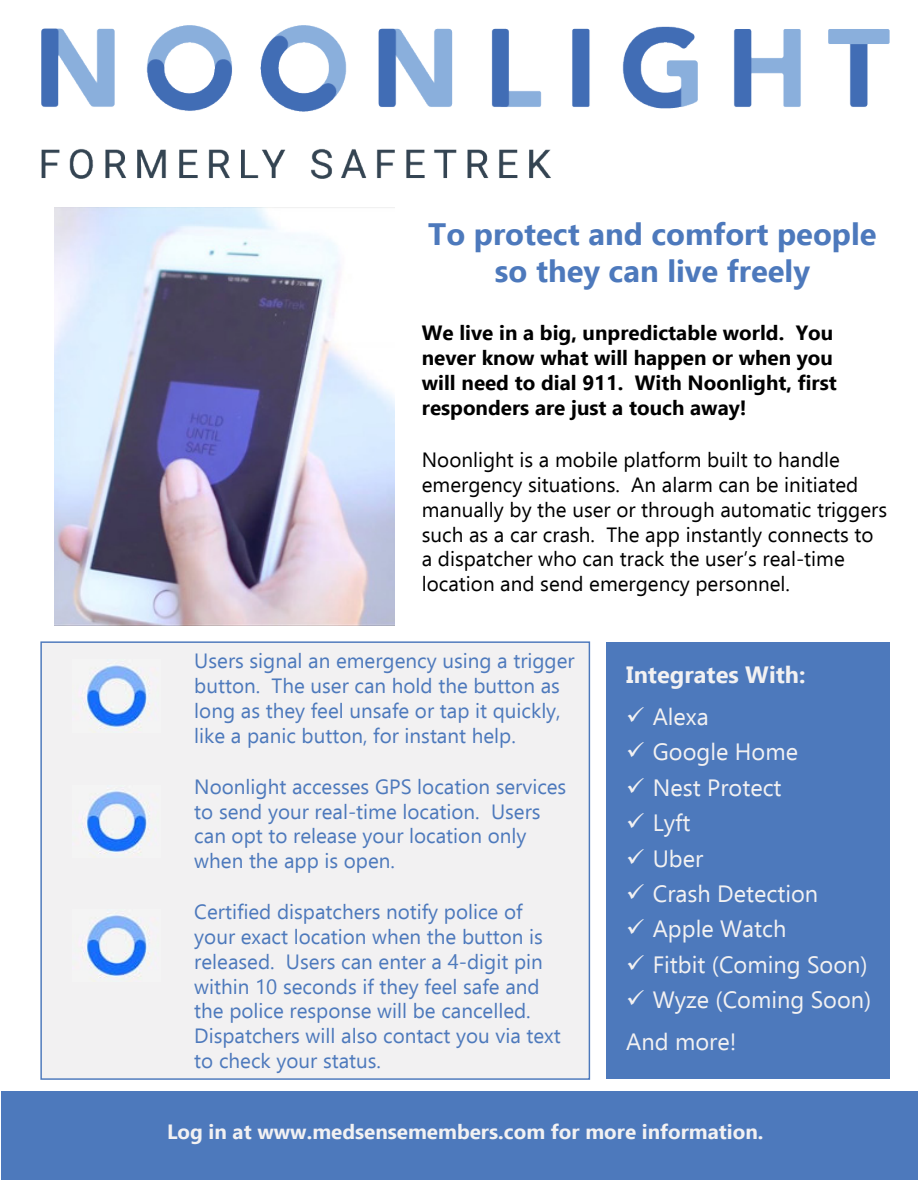
<style>
.page{position:relative;width:918px;height:1188px;background:#fff}
.page>*{position:absolute;margin:0;border:0;box-sizing:border-box;transform-origin:0 0}
.t1{font:700 30.9px/37px "Ebrima";color:#4d79bc;text-align:center}
.t2{font:23.55px/35.4px "Ebrima";color:#f2f1f2}
.t3{font:700 23.55px "Ebrima";color:#f2f1f2}
.t4{font:20.55px/24.8px "Ebrima";color:#4d79bc}
.t5{font:20.55px/24.8px "Ebrima";color:#000}
.t6{font:700 20.55px/24.8px "Ebrima";color:#000}
.t7{font:700 20.55px "Ebrima";color:#f2f1f2}
</style>
<div class="page">
<div style="left:1px;top:1091px;width:917px;height:88px;background:#4d79bc"></div>
<img style="left:41px;top:25px;width:849px;height:153px">
<img style="left:54px;top:207px;width:340px;height:418px">
<div style="left:41px;top:642px;width:548px;height:437px;background:#f2f1f2"></div>
<div style="left:606px;top:642px;width:284px;height:437px;background:#4d79bc"></div>
<img style="left:79px;top:662px;width:77px;height:67px">
<img style="left:79px;top:912px;width:77px;height:66px">
<img style="left:79px;top:788px;width:77px;height:66px">
<h1 class="t1" style="left:428px;top:214px;width:450px">To protect and comfort people so they can live freely</h1>
<p class="t6" style="left:422px;top:320px;width:416px">We live in a big, unpredictable world. You never know what will happen or when you will need to dial 911. With Noonlight, first responders are just a touch away!</p>
<p class="t5" style="left:422px;top:447px;width:467px">Noonlight is a mobile platform built to handle emergency situations. An alarm can be initiated manually by the user or through automatic triggers such as a car crash. The app instantly connects to a dispatcher who can track the user’s real-time location and send emergency personnel.</p>
<p class="t4" style="left:194px;top:648px;width:382px">Users signal an emergency using a trigger button. The user can hold the button as long as they feel unsafe or tap it quickly, like a panic button, for instant help.</p>
<p class="t4" style="left:194px;top:774px;width:374px">Noonlight accesses GPS location services to send your real-time location. Users can opt to release your location only when the app is open.</p>
<p class="t4" style="left:194px;top:899px;width:368px">Certified dispatchers notify police of your exact location when the button is released. Users can enter a 4-digit pin within 10 seconds if they feel safe and the police response will be cancelled.<br>Dispatchers will also contact you via text to check your status.</p>
<p class="t3" style="left:626px;top:657px;width:181px">Integrates With:</p>
<p class="t2" style="left:653px;top:699px;width:220px">Alexa<br>Google Home<br>Nest Protect<br>Lyft<br>Uber<br>Crash Detection<br>Apple Watch<br>Fitbit (Coming Soon)<br>Wyze (Coming Soon)</p>
<p class="t2" style="left:626px;top:1023px;width:112px">And more!</p>
<p class="t7" style="left:167px;top:1117px;width:598px">Log in at www.medsensemembers.com for more information.</p>
</div>
